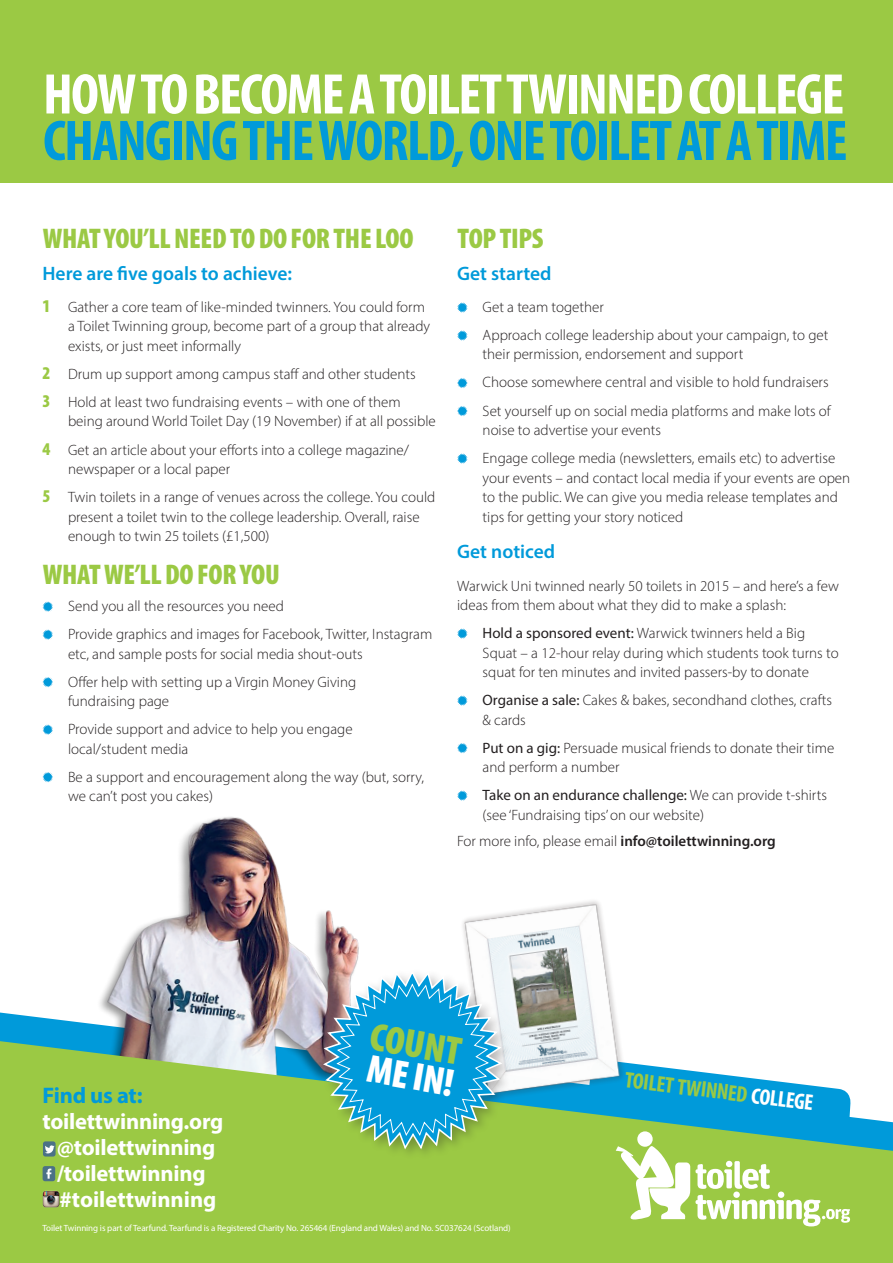
<style>
.page{position:relative;width:893px;height:1263px;background:#fff}
.page>*{position:absolute;margin:0;border:0;box-sizing:border-box;transform-origin:0 0}
.t1{font:700 condensed 57.75px/46.5px "Myriad Pro";letter-spacing:-.03em;color:#009ada}
.t2{font:900 condensed 39.75px "Myriad Pro";color:#9bc944}
.t3{font:900 condensed 39.75px "Myriad Pro";color:#fff}
.Heading_1{font:900 condensed 28.5px "Myriad Pro";letter-spacing:-.01em;color:#9bc944}
.t4{font:700 22.65px/25.8px "Myriad Pro";letter-spacing:-.01em;color:#fff;text-align:center}
.t5{font:700 22.65px "Myriad Pro";letter-spacing:-.01em;color:#009ada}
.t6{font:700 condensed 22.5px "Myriad Pro";color:#9bc944}
.Bold{font:600 19.5px "Myriad Pro";color:#009ada}
.t7{font:300 15px/19.5px "Myriad Pro";color:#231f20}
.t8{font:9px "Myriad Pro";letter-spacing:-.01em;color:#fff}
.s1{color:#fff}
.s2{font-weight:900;font-stretch:condensed;font-size:18px;color:#9bc944}
.s3{font-weight:400}
.s4{font-weight:600}
</style>
<div class="page">
<svg style="left:0;top:1012px;width:72px;height:29px;fill:#009ada"></svg>
<div style="left:0;top:0;width:893px;height:183px;background:#9bc944"></div>
<svg style="left:43px;top:601px;width:10px;height:11px"></svg>
<svg style="left:43px;top:629px;width:10px;height:11px"></svg>
<svg style="left:43px;top:677px;width:10px;height:10px"></svg>
<svg style="left:43px;top:724px;width:10px;height:11px"></svg>
<svg style="left:43px;top:772px;width:10px;height:10px"></svg>
<svg style="left:457px;top:302px;width:11px;height:11px"></svg>
<svg style="left:457px;top:330px;width:11px;height:11px"></svg>
<svg style="left:457px;top:378px;width:11px;height:10px"></svg>
<svg style="left:457px;top:406px;width:11px;height:10px"></svg>
<svg style="left:457px;top:453px;width:11px;height:11px"></svg>
<svg style="left:457px;top:628px;width:11px;height:11px"></svg>
<svg style="left:457px;top:695px;width:11px;height:11px"></svg>
<svg style="left:457px;top:743px;width:11px;height:10px"></svg>
<svg style="left:457px;top:790px;width:11px;height:11px"></svg>
<img style="left:72px;top:817px;width:287px;height:224px">
<svg style="left:0;top:1041px;width:893px;height:222px;background:#95c865"></svg>
<div style="left:43px;top:1141px;width:13px;height:15px;background:#4b7186;border-radius:3px"></div>
<svg style="left:45px;top:1145px;width:10px;height:8px"></svg>
<div style="left:43px;top:1166px;width:12px;height:15px;background:#4b7186;border-radius:3px"></div>
<svg style="left:46px;top:1168px;width:5px;height:11px"></svg>
<img style="left:43px;top:1191px;width:16px;height:16px">
<svg style="left:616px;top:1131px;width:234px;height:95px"></svg>
<img style="left:463px;top:901px;width:179px;height:216px">
<div style="left:320px;top:967px;width:194px;height:194px;background:#231f20;opacity:.31"></div>
<svg style="left:321px;top:968px;width:183px;height:183px;background:#55b1c2"></svg>
<p class="t1" style="left:43px;top:70px;width:806px"><span class="s1">HOW TO BECOME A TOILET TWINNED COLLEGE<br></span>CHANGING THE WORLD, ONE TOILET AT A TIME</p>
<p class="Heading_1" style="left:43px;top:220px;width:372px">WHAT YOU’LL NEED TO DO FOR THE LOO</p>
<p class="Bold" style="left:43px;top:261px;width:251px">Here are five goals to achieve:</p>
<p class="t7" style="left:68px;top:297px;width:364px;text-indent:-26px"><span class="s2">1</span> Gather a core team of like-minded twinners. You could form a Toilet Twinning group, become part of a group that already exists, or just meet informally</p>
<p class="t7" style="left:43px;top:364px;width:375px"><span class="s2">2</span> Drum up support among campus staff and other students</p>
<p class="t7" style="left:68px;top:392px;width:369px;text-indent:-26px"><span class="s2">3</span> Hold at least two fundraising events – with one of them being around World Toilet Day (19 November) if at all possible</p>
<p class="t7" style="left:68px;top:440px;width:343px;text-indent:-26px"><span class="s2">4</span> Get an article about your efforts into a college magazine/ newspaper or a local paper</p>
<p class="t7" style="left:68px;top:487px;width:369px;text-indent:-26px"><span class="s2">5</span> Twin toilets in a range of venues across the college. You could present a toilet twin to the college leadership. Overall, raise enough to twin 25 toilets (£1,500)</p>
<p class="Heading_1" style="left:43px;top:556px;width:239px">WHAT WE’LL DO FOR YOU</p>
<p class="t7" style="left:68px;top:596px;width:217px">Send you all the resources you need</p>
<p class="t7" style="left:68px;top:624px;width:366px">Provide graphics and images for Facebook, Twitter, Instagram etc, and sample posts for social media shout-outs</p>
<p class="t7" style="left:68px;top:672px;width:290px">Offer help with setting up a Virgin Money Giving fundraising page</p>
<p class="t7" style="left:68px;top:719px;width:286px">Provide support and advice to help you engage local/student media</p>
<p class="t7" style="left:68px;top:767px;width:358px">Be a support and encouragement along the way (but, sorry, we can’t post you cakes)</p>
<p class="Heading_1" style="left:457px;top:220px;width:88px">TOP TIPS</p>
<p class="Bold" style="left:457px;top:261px;width:96px">Get started</p>
<p class="t7" style="left:483px;top:297px;width:123px">Get a team together</p>
<p class="t7" style="left:483px;top:325px;width:347px">Approach college leadership about your campaign, to get their permission, endorsement and support</p>
<p class="t7" style="left:483px;top:373px;width:347px">Choose somewhere central and visible to hold fundraisers</p>
<p class="t7" style="left:483px;top:401px;width:350px">Set yourself up on social media platforms and make lots of noise to advertise your events</p>
<p class="t7" style="left:483px;top:448px;width:369px">Engage college media (newsletters, emails etc) to advertise your events – and contact local media if your events are open to the public. We can give you media release templates and tips for getting your story noticed</p>
<p class="Bold" style="left:457px;top:539px;width:100px">Get noticed</p>
<p class="t7" style="left:457px;top:576px;width:383px">Warwick Uni twinned nearly 50 toilets in 2015 – and here’s a few ideas from them about what they did to make a splash:</p>
<p class="t7" style="left:483px;top:623px;width:358px"><span class="s3">Hold a sponsored event:</span> Warwick twinners held a Big<br>Squat – a 12-hour relay during which students took turns to squat for ten minutes and invited passers-by to donate</p>
<p class="t7" style="left:483px;top:690px;width:351px"><span class="s3">Organise a sale:</span> Cakes &amp; bakes, secondhand clothes, crafts &amp; cards</p>
<p class="t7" style="left:483px;top:738px;width:353px"><span class="s3">Put on a gig:</span> Persuade musical friends to donate their time and perform a number</p>
<p class="t7" style="left:483px;top:785px;width:346px"><span class="s3">Take on an endurance challenge:</span> We can provide t-shirts (see ‘Fundraising tips’ on our website)</p>
<p class="t7" style="left:457px;top:831px;width:320px">For more info, please email <span class="s4">info@toilettwinning.org</span></p>
<p class="t2" style="left:375px;top:1011px;width:93px;rotate:10deg">COUNT</p>
<p class="t3" style="left:372px;top:1043px;width:89px;rotate:10deg">ME IN!</p>
<p class="t5" style="left:43px;top:1081px;width:102px">Find us at:</p>
<p class="t4" style="left:43px;top:1108px;width:182px">toilettwinning.org @toilettwinning</p>
<p class="t4" style="left:57px;top:1159px;width:150px">/toilettwinning</p>
<p class="t4" style="left:59px;top:1185px;width:159px">#toilettwinning</p>
<p class="t8" style="left:43px;top:1223px;width:470px">Toilet Twinning is part of Tearfund. Tearfund is a Registered Charity No. 265464 (England and Wales) and No. SC037624 (Scotland)</p>
<p class="t6" style="left:627px;top:1066px;width:191px;rotate:7deg">TOILET TWINNED <span class="s1">COLLEGE</span></p>
</div>
